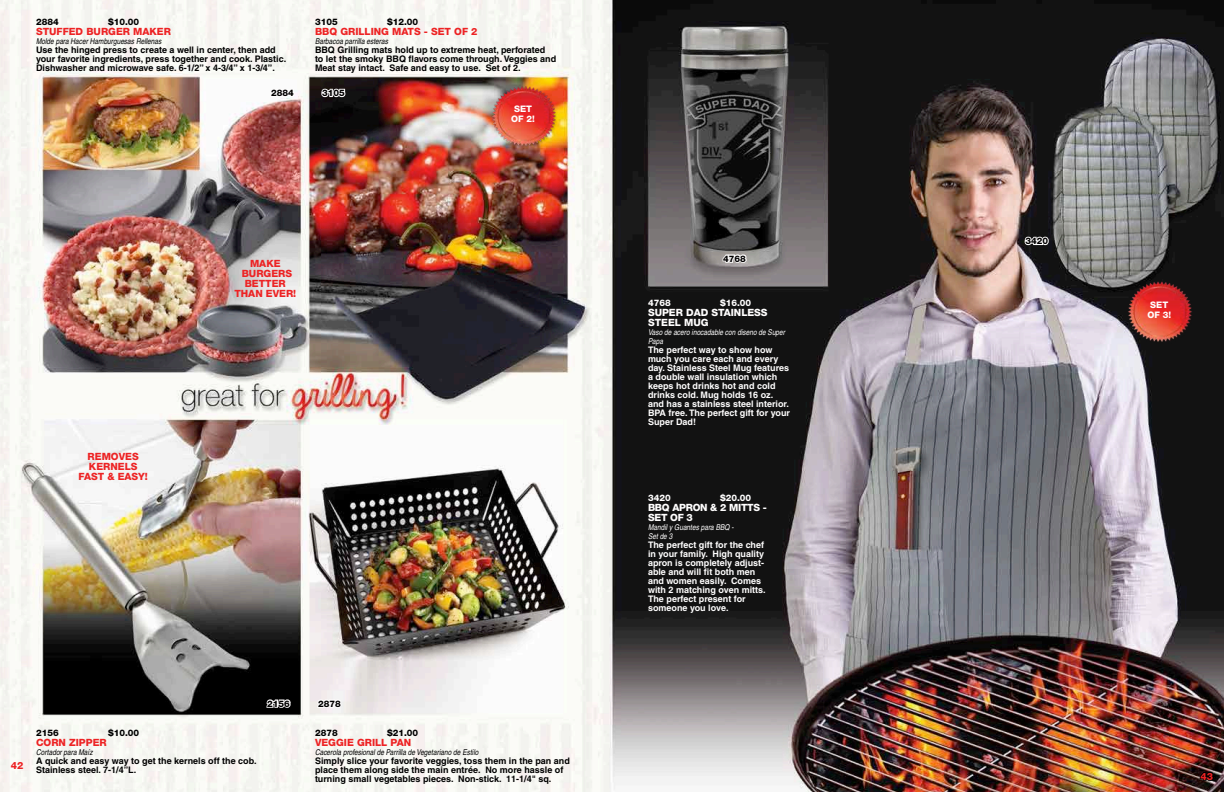
<style>
.page{position:relative;width:1224px;height:792px;background:#fff}
.page>*{position:absolute;margin:0;border:0;box-sizing:border-box;transform-origin:0 0}
.t1{font:800 10px/10px "Helvetica Neue";color:#ed2324;text-align:center}
.t2{font:800 10px/10px "Helvetica Neue";color:#fffefe}
.t3{font:800 10px/10px "Helvetica Neue";letter-spacing:-.025em;color:#fffefe}
.t4{font:700 9px/9px "Helvetica";color:#000}
.t5{font:700 9px/9px "Helvetica";color:#fffefe}
.t6{font:800 9px "Helvetica Neue";color:#000}
.t7{font:800 9px/10px "Helvetica Neue";color:#fffefe;text-align:center}
.t8{font:italic condensed 8px "Helvetica";color:#000}
.t9{font:italic condensed 8px/9px "Helvetica";color:#fffefe}
</style>
<div class="page">
<img style="left:0;top:0;width:1224px;height:792px">
<svg style="left:269px;top:86px;width:27px;height:12px"></svg>
<svg style="left:320px;top:88px;width:26px;height:10px"></svg>
<svg style="left:265px;top:698px;width:27px;height:12px"></svg>
<svg style="left:315px;top:698px;width:27px;height:11px"></svg>
<svg style="left:722px;top:251px;width:26px;height:14px"></svg>
<svg style="left:1024px;top:234px;width:26px;height:12px"></svg>
<img style="left:475px;top:71px;width:97px;height:91px">
<img style="left:1111px;top:266px;width:98px;height:91px">
<svg style="left:1199px;top:769px;width:16px;height:13px"></svg>
<p class="t6" style="left:36px;top:16px;width:24px">2884</p>
<p class="t6" style="left:108px;top:16px;width:33px">$10.00</p>
<p class="t1" style="left:36px;top:26px;width:137px">STUFFED BURGER MAKER</p>
<p class="t8" style="left:36px;top:36px;width:127px">Molde para Hacer Hamburguesas Rellenas</p>
<p class="t4" style="left:36px;top:45px;width:252px">Use the hinged press to create a well in center, then add your favorite ingredients, press together and cook. Plastic.<br>Dishwasher and microwave safe. 6-1/2” x 4-3/4” x 1-3/4”.</p>
<p class="t6" style="left:315px;top:16px;width:24px">3105</p>
<p class="t6" style="left:387px;top:16px;width:33px">$12.00</p>
<p class="t1" style="left:315px;top:26px;width:164px">BBQ GRILLING MATS - SET OF 2</p>
<p class="t8" style="left:315px;top:36px;width:74px">Barbacoa parrilla esteras</p>
<p class="t4" style="left:315px;top:45px;width:243px">BBQ Grilling mats hold up to extreme heat, perforated<br>to let the smoky BBQ flavors come through. Veggies and<br>Meat stay intact. Safe and easy to use. Set of 2.</p>
<p class="t1" style="left:78px;top:451px;width:71px">REMOVES<br>KERNELS<br>FAST &amp; EASY!</p>
<p class="t6" style="left:271px;top:87px;width:24px">2884</p>
<p class="t6" style="left:322px;top:87px;width:24px">3105</p>
<p class="t1" style="left:234px;top:258px;width:63px">MAKE<br>BURGERS<br>BETTER<br>THAN EVER!</p>
<p class="t7" style="left:511px;top:104px;width:25px">SET<br>OF 2!</p>
<p class="t1" style="left:11px;top:761px;width:14px">42</p>
<p class="t6" style="left:36px;top:727px;width:24px">2156</p>
<p class="t6" style="left:108px;top:727px;width:33px">$10.00</p>
<p class="t1" style="left:36px;top:737px;width:72px">CORN ZIPPER</p>
<p class="t8" style="left:36px;top:747px;width:58px">Cortador para Maíz</p>
<p class="t4" style="left:36px;top:756px;width:222px">A quick and easy way to get the kernels off the cob.<br>Stainless steel. 7-1/4”L.</p>
<p class="t6" style="left:267px;top:698px;width:24px">2156</p>
<p class="t6" style="left:318px;top:698px;width:24px">2878</p>
<p class="t6" style="left:315px;top:727px;width:24px">2878</p>
<p class="t6" style="left:387px;top:727px;width:33px">$21.00</p>
<p class="t1" style="left:315px;top:737px;width:98px">VEGGIE GRILL PAN</p>
<p class="t8" style="left:315px;top:747px;width:165px">Cacerola profesional de Parrilla de Vegetariano de Estilo</p>
<p class="t4" style="left:315px;top:756px;width:256px">Simply slice your favorite veggies, toss them in the pan and place them along side the main entrée. No more hassle of turning small vegetables pieces. Non-stick. 11-1/4" sq.</p>
<p class="t6" style="left:723px;top:253px;width:24px">4768</p>
<p class="t7" style="left:648px;top:297px;width:24px">4768</p>
<p class="t7" style="left:720px;top:297px;width:33px">$16.00</p>
<p class="t2" style="left:648px;top:307px;width:121px">SUPER DAD STAINLESS<br>STEEL MUG</p>
<p class="t9" style="left:648px;top:327px;width:139px">Vaso de acero inocadable con diseno de Super<br>Papa</p>
<p class="t5" style="left:648px;top:345px;width:144px">The perfect way to show how much you care each and every day. Stainless Steel Mug features a double wall insulation which keeps hot drinks hot and cold drinks cold. Mug holds 16 oz. and has a stainless steel interior.<br>BPA free. The perfect gift for your<br>Super Dad!</p>
<p class="t7" style="left:648px;top:493px;width:24px">3420</p>
<p class="t7" style="left:720px;top:493px;width:33px">$20.00</p>
<p class="t3" style="left:648px;top:502px;width:120px">BBQ APRON &amp; 2 MITTS -<br>SET OF 3</p>
<p class="t9" style="left:648px;top:523px;width:87px">Mandil y Guantes para BBQ -<br>Set de 3</p>
<p class="t5" style="left:648px;top:540px;width:119px">The perfect gift for the chef in your family. High quality apron is completely adjust&shy;able and will fit both men and women easily. Comes with 2 matching oven mitts.<br>The perfect present for someone you love.</p>
<p class="t6" style="left:1025px;top:235px;width:24px">3420</p>
<p class="t7" style="left:1147px;top:299px;width:25px">SET<br>OF 3!</p>
<p class="t1" style="left:1200px;top:771px;width:14px">43</p>
</div>
